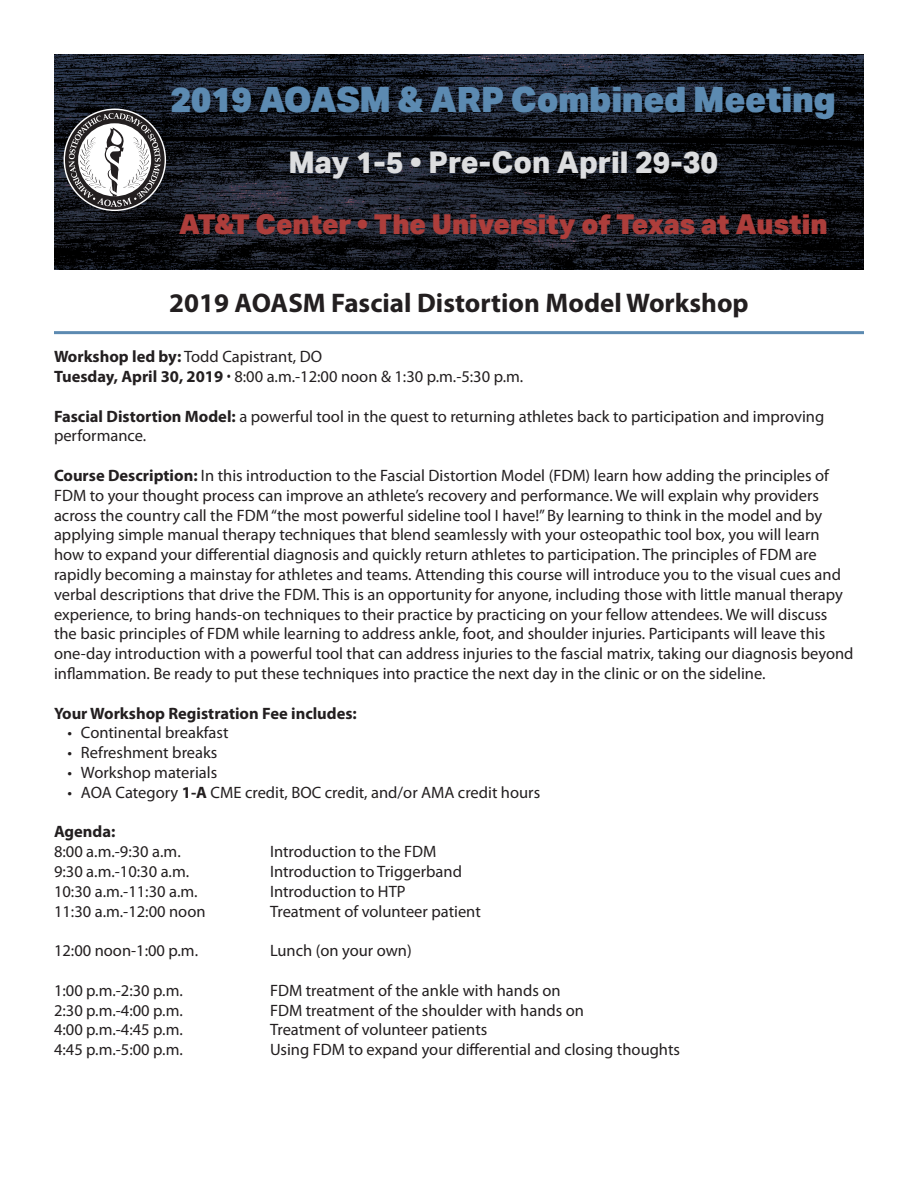
<style>
.page{position:relative;width:918px;height:1188px;background:#fff}
.page>*{position:absolute;margin:0;border:0;box-sizing:border-box;transform-origin:0 0}
.t1{font:900 34.95px "Aktiv Grotesk";letter-spacing:-.01em;color:#5c8ab1}
.t2{font:800 30px "Aktiv Grotesk";color:#dcdddf}
.t3{font:900 27.45px "Aktiv Grotesk";letter-spacing:-.005em;color:#ad3e3b}
.t4{font:700 27px "Myriad Pro";color:#231f20}
.t5{font:16.5px/19.8px "Myriad Pro";color:#231f20}
.t6{font:700 16.5px "Myriad Pro";color:#231f20}
.s1{font-weight:700}
.s2{font-weight:900;font-stretch:condensed}
</style>
<div class="page">
<img style="left:54px;top:54px;width:809px;height:216px">
<svg style="left:64px;top:109px;width:102px;height:106px"></svg>
<hr style="left:54px;top:331px;width:810px;height:3px;background:#5c8ab1">
<h1 class="t1" style="left:171px;top:77px;width:667px">2019 AOASM &amp; ARP Combined Meeting</h1>
<h2 class="t2" style="left:288px;top:143px;width:431px">May 1-5 • Pre-Con April 29-30</h2>
<h3 class="t3" style="left:179px;top:206px;width:650px">AT&amp;T Center • The University of Texas at Austin</h3>
<h3 class="t4" style="left:169px;top:285px;width:581px">2019 AOASM Fascial Distortion Model Workshop</h3>
<p class="t5" style="left:54px;top:347px;width:471px"><span class="s1">Workshop led by:</span> Todd Capistrant, DO<br><span class="s1">Tuesday, April 30, 2019</span> <span class="s2">·</span> 8:00 a.m.-12:00 noon &amp; 1:30 p.m.-5:30 p.m.</p>
<p class="t5" style="left:54px;top:406px;width:772px"><span class="s1">Fascial Distortion Model:</span> a powerful tool in the quest to returning athletes back to participation and improving performance.</p>
<p class="t5" style="left:54px;top:465px;width:801px"><span class="s1">Course Description:</span> In this introduction to the Fascial Distortion Model (FDM) learn how adding the principles of FDM to your thought process can improve an athlete’s recovery and performance. We will explain why providers across the country call the FDM “the most powerful sideline tool I have!” By learning to think in the model and by applying simple manual therapy techniques that blend seamlessly with your osteopathic tool box, you will learn how to expand your differential diagnosis and quickly return athletes to participation. The principles of FDM are rapidly becoming a mainstay for athletes and teams. Attending this course will introduce you to the visual cues and verbal descriptions that drive the FDM. This is an opportunity for anyone, including those with little manual therapy experience, to bring hands-on techniques to their practice by practicing on your fellow attendees. We will discuss the basic principles of FDM while learning to address ankle, foot, and shoulder injuries. Participants will leave this one-day introduction with a powerful tool that can address injuries to the fascial matrix, taking our diagnosis beyond inflammation. Be ready to put these techniques into practice the next day in the clinic or on the sideline.</p>
<p class="t6" style="left:54px;top:702px;width:304px">Your Workshop Registration Fee includes:</p>
<p class="t5" style="left:67px;top:723px;width:163px">• Continental breakfast</p>
<p class="t5" style="left:67px;top:743px;width:151px">• Refreshment breaks</p>
<p class="t5" style="left:67px;top:762px;width:151px">• Workshop materials</p>
<p class="t5" style="left:67px;top:782px;width:474px">• AOA Category <span class="s1">1-A</span> CME credit, BOC credit, and/or AMA credit hours</p>
<p class="t6" style="left:54px;top:821px;width:63px">Agenda:</p>
<p class="t5" style="left:54px;top:842px;width:128px">8:00 a.m.-9:30 a.m.</p>
<p class="t5" style="left:270px;top:842px;width:168px">Introduction to the FDM</p>
<p class="t5" style="left:54px;top:861px;width:137px">9:30 a.m.-10:30 a.m.</p>
<p class="t5" style="left:270px;top:861px;width:193px">Introduction to Triggerband</p>
<p class="t5" style="left:54px;top:881px;width:145px">10:30 a.m.-11:30 a.m.</p>
<p class="t5" style="left:270px;top:881px;width:137px">Introduction to HTP</p>
<p class="t5" style="left:54px;top:901px;width:153px">11:30 a.m.-12:00 noon</p>
<p class="t5" style="left:270px;top:901px;width:212px">Treatment of volunteer patient</p>
<p class="t5" style="left:54px;top:941px;width:146px">12:00 noon-1:00 p.m.</p>
<p class="t5" style="left:270px;top:941px;width:143px">Lunch (on your own)</p>
<p class="t5" style="left:54px;top:980px;width:130px">1:00 p.m.-2:30 p.m.</p>
<p class="t5" style="left:270px;top:980px;width:292px">FDM treatment of the ankle with hands on</p>
<p class="t5" style="left:54px;top:1000px;width:130px">2:30 p.m.-4:00 p.m.</p>
<p class="t5" style="left:270px;top:1000px;width:316px">FDM treatment of the shoulder with hands on</p>
<p class="t5" style="left:54px;top:1020px;width:130px">4:00 p.m.-4:45 p.m.</p>
<p class="t5" style="left:270px;top:1020px;width:219px">Treatment of volunteer patients</p>
<p class="t5" style="left:54px;top:1040px;width:130px">4:45 p.m.-5:00 p.m.</p>
<p class="t5" style="left:270px;top:1040px;width:412px">Using FDM to expand your differential and closing thoughts</p>
</div>
